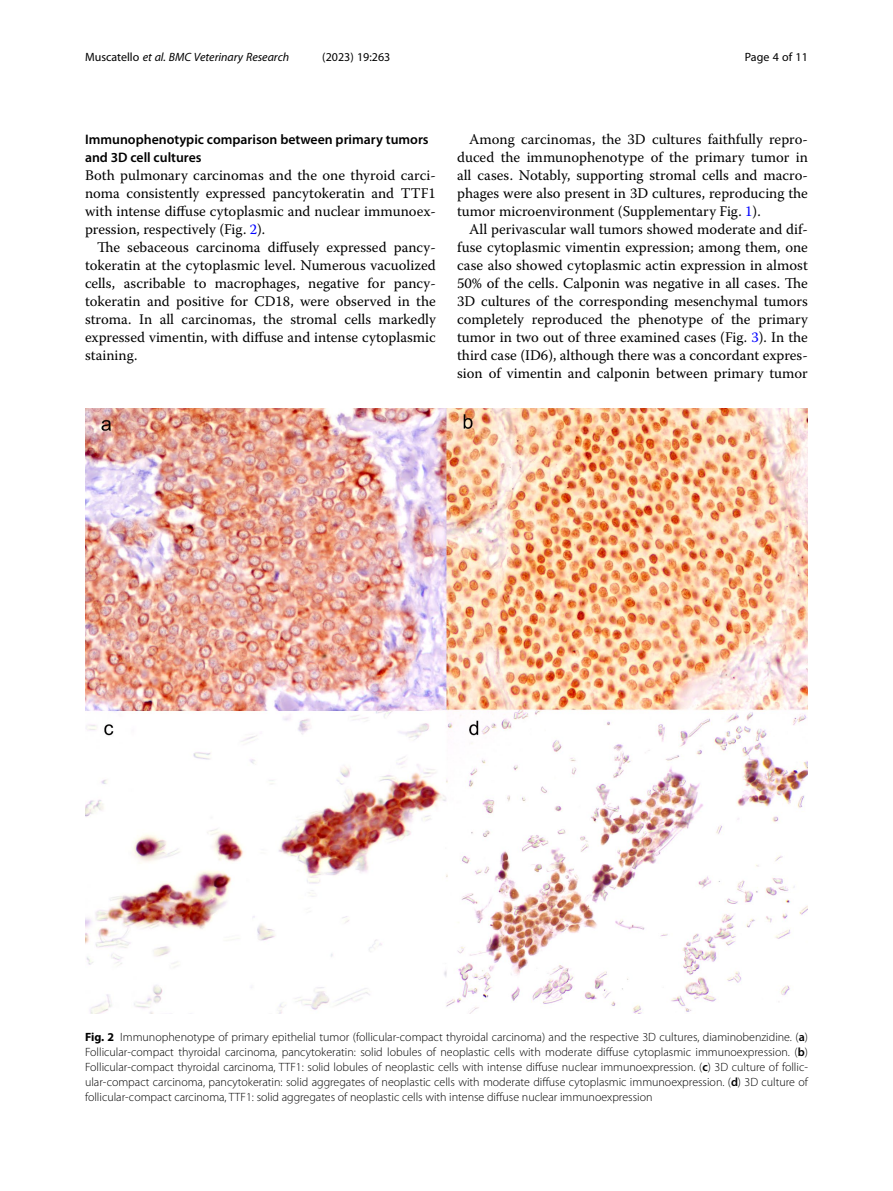
<style>
.page{position:relative;width:893px;height:1191px;background:#fff}
.page>*{position:absolute;margin:0;border:0;box-sizing:border-box;transform-origin:0 0}
.Body_Text_Indent{font:14.7px/18px "Warnock Pro";color:#000;text-align:justify}
.Body_Text{font:14.7px/18px "Warnock Pro";color:#000;text-align:justify}
.Head_2{font:600 13.8px/18px "Myriad Pro";color:#000}
.Figure_Caption{font:300 12px/15px "Myriad Pro";color:#000;text-align:justify}
.t1{font:italic 12px "Myriad Pro";color:#000}
.t2{font:12px "Myriad Pro";color:#000}
.s1{font-style:normal}
.s2{color:#00f}
.s3{font-weight:700}
.s4{font-weight:600}
</style>
<div class="page">
<img style="left:85px;top:409px;width:723px;height:605px">
<p class="t1" style="left:85px;top:50px;width:206px"><span class="s1">Muscatello</span> et al. BMC Veterinary Research</p>
<p class="t2" style="left:322px;top:50px;width:70px">(2023) 19:263</p>
<p class="t2" style="left:745px;top:50px;width:65px">Page 4 of 11</p>
<p class="Head_2" style="left:85px;top:130px;width:345px">Immunophenotypic comparison between primary tumors and 3D cell cultures</p>
<p class="Body_Text" style="left:85px;top:166px;width:352px">Both pulmonary carcinomas and the one thyroid carci&shy;noma consistently expressed pancytokeratin and TTF1 with intense diffuse cytoplasmic and nuclear immunoex&shy;pression, respectively (Fig. <span class="s2">2</span>).</p>
<p class="Body_Text_Indent" style="left:85px;top:238px;width:352px;text-indent:12px">The sebaceous carcinoma diffusely expressed pancy&shy;tokeratin at the cytoplasmic level. Numerous vacuolized cells, ascribable to macrophages, negative for pancy&shy;tokeratin and positive for CD18, were observed in the stroma. In all carcinomas, the stromal cells markedly expressed vimentin, with diffuse and intense cytoplasmic staining.</p>
<p class="Body_Text_Indent" style="left:457px;top:130px;width:352px;text-indent:12px">Among carcinomas, the 3D cultures faithfully repro&shy;duced the immunophenotype of the primary tumor in all cases. Notably, supporting stromal cells and macro&shy;phages were also present in 3D cultures, reproducing the tumor microenvironment (Supplementary Fig. <span class="s2">1</span>).</p>
<p class="Body_Text_Indent" style="left:457px;top:220px;width:352px;text-indent:12px">All perivascular wall tumors showed moderate and dif&shy;fuse cytoplasmic vimentin expression; among them, one case also showed cytoplasmic actin expression in almost 50% of the cells. Calponin was negative in all cases. The 3D cultures of the corresponding mesenchymal tumors completely reproduced the phenotype of the primary tumor in two out of three examined cases (Fig. <span class="s2">3</span>). In the third case (ID6), although there was a concordant expres&shy;sion of vimentin and calponin between primary tumor</p>
<p class="Figure_Caption" style="left:85px;top:1029px;width:724px"><span class="s3">Fig. 2</span> Immunophenotype of primary epithelial tumor (follicular-compact thyroidal carcinoma) and the respective 3D cultures, diaminobenzidine. (<span class="s4">a</span>)<br>Follicular-compact thyroidal carcinoma, pancytokeratin: solid lobules of neoplastic cells with moderate diffuse cytoplasmic immunoexpression. (<span class="s4">b</span>)<br>Follicular-compact thyroidal carcinoma, TTF1: solid lobules of neoplastic cells with intense diffuse nuclear immunoexpression. (<span class="s4">c</span>) 3D culture of follic&shy;ular-compact carcinoma, pancytokeratin: solid aggregates of neoplastic cells with moderate diffuse cytoplasmic immunoexpression. (<span class="s4">d</span>) 3D culture of follicular-compact carcinoma, TTF1: solid aggregates of neoplastic cells with intense diffuse nuclear immunoexpression</p>
</div>
